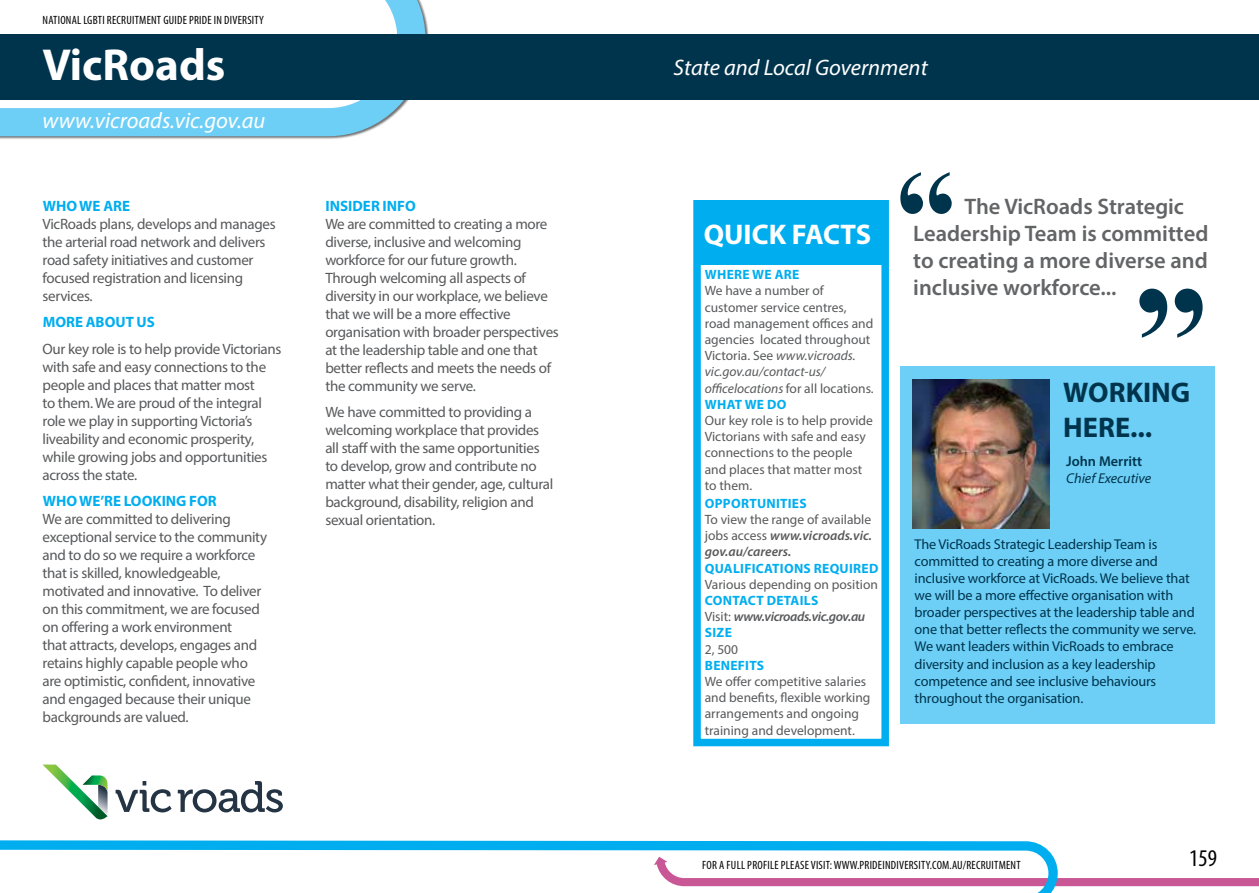
<style>
.page{position:relative;width:1259px;height:893px;background:#fff}
.page>*{position:absolute;margin:0;border:0;box-sizing:border-box;transform-origin:0 0}
.t1{font:700 45px "Myriad Pro";color:#fff}
.t2{font:700 28.5px/34.5px "Myriad Pro";color:#00344d}
.t3{font:700 28.5px "Myriad Pro";color:#fff}
.t4{font:condensed 24px "Myriad Pro";color:#000}
.t5{font:600 22.5px/27px "Myriad Pro";color:#636466}
.t6{font:italic 22.5px "Myriad Pro";color:#fff}
.t7{font:15px/18px "Myriad Pro";letter-spacing:-.02em;color:#58595b}
.t8{font:700 15px "Myriad Pro";color:#00aeef}
.t9{font:14.25px/17.1px "Myriad Pro";letter-spacing:-.01em;color:#00344d}
.t10{font:italic 14.25px "Myriad Pro";color:#00344d}
.t11{font:600 14.25px "Myriad Pro";color:#00344d}
.t12{font:13.5px/16.2px "Myriad Pro";color:#58595b}
.t13{font:700 13.5px "Myriad Pro";letter-spacing:.02em;color:#00aeef}
.t14{font:italic 600 13.5px/16.2px "Myriad Pro";letter-spacing:-.03em;color:#58595b}
.t15{font:condensed 12px "Myriad Pro";letter-spacing:.02em;color:#000}
.s1{font-style:italic}
.s2{font-weight:700;color:#00aeef}
.s3{font-weight:600;font-style:italic}
.s4{font-weight:700;font-style:normal;color:#00aeef}
.s5{font-weight:400;font-style:normal}
</style>
<div class="page">
<div style="left:0;top:0;width:429px;height:140px;background:#000;opacity:.55"></div>
<svg style="left:0;top:0;width:425px;height:136px"></svg>
<svg style="left:1057px;top:867px;width:202px;height:19px"></svg>
<div style="left:0;top:34px;width:1259px;height:65px;background:#00344d"></div>
<svg style="left:0;top:840px;width:1057px;height:53px"></svg>
<div style="left:900px;top:366px;width:315px;height:358px;background:#6dcff6"></div>
<div style="left:693px;top:200px;width:196px;height:546px;border:8px solid #00aeef"></div>
<div style="left:697px;top:200px;width:187px;height:64px;background:#00aeef"></div>
<img style="left:913px;top:379px;width:136px;height:149px">
<svg style="left:900px;top:172px;width:51px;height:42px"></svg>
<svg style="left:1139px;top:289px;width:63px;height:49px"></svg>
<svg style="left:116px;top:781px;width:55px;height:31px"></svg>
<svg style="left:178px;top:781px;width:105px;height:31px"></svg>
<svg style="left:43px;top:765px;width:65px;height:54px"></svg>
<p class="t15" style="left:43px;top:13px;width:223px">NATIONAL LGBTI RECRUITMENT GUIDE PRIDE IN DIVERSITY</p>
<h1 class="t1" style="left:43px;top:36px;width:184px">VicRoads</h1>
<h3 class="t6" style="left:43px;top:107px;width:224px">www.vicroads.vic.gov.au</h3>
<p class="t8" style="left:43px;top:196px;width:89px">WHO WE ARE</p>
<p class="t7" style="left:43px;top:215px;width:235px">VicRoads plans, develops and manages the arterial road network and delivers road safety initiatives and customer focused registration and licensing services.</p>
<p class="t8" style="left:43px;top:313px;width:114px">MORE ABOUT US</p>
<p class="t7" style="left:43px;top:340px;width:240px">Our key role is to help provide Victorians with safe and easy connections to the people and places that matter most<br>to them. We are proud of the integral role we play in supporting Victoria’s liveability and economic prosperity, while growing jobs and opportunities across the state.</p>
<p class="t8" style="left:43px;top:492px;width:176px">WHO WE’RE LOOKING FOR</p>
<p class="t7" style="left:43px;top:510px;width:226px">We are committed to delivering exceptional service to the community and to do so we require a workforce that is skilled, knowledgeable, motivated and innovative. To deliver on this commitment, we are focused on offering a work environment<br>that attracts, develops, engages and retains highly capable people who are optimistic, confident, innovative and engaged because their unique backgrounds are valued.</p>
<p class="t8" style="left:325px;top:196px;width:92px">INSIDER INFO</p>
<p class="t7" style="left:325px;top:215px;width:235px">We are committed to creating a more diverse, inclusive and welcoming workforce for our future growth.<br>Through welcoming all aspects of diversity in our workplace, we believe that we will be a more effective organisation with broader perspectives at the leadership table and one that better reflects and meets the needs of the community we serve.</p>
<p class="t7" style="left:325px;top:403px;width:229px">We have committed to providing a welcoming workplace that provides all staff with the same opportunities to develop, grow and contribute no matter what their gender, age, cultural background, disability, religion and sexual orientation.</p>
<h3 class="t6" style="left:673px;top:54px;width:256px">State and Local Government</h3>
<h2 class="t3" style="left:703px;top:216px;width:169px">QUICK FACTS</h2>
<p class="t13" style="left:705px;top:266px;width:96px">WHERE WE ARE</p>
<p class="t12" style="left:705px;top:283px;width:170px">We have a number of customer service centres, road management offices and agencies located throughout<br>Victoria. See <span class="s1">www.vicroads. vic.gov.au/contact-us/ officelocations</span> for all locations.<br><span class="s2">WHAT WE DO</span></p>
<p class="t12" style="left:705px;top:412px;width:170px">Our key role is to help provide<br>Victorians with safe and easy connections to the people and places that matter most to them.</p>
<p class="t13" style="left:705px;top:494px;width:103px">OPPORTUNITIES</p>
<p class="t12" style="left:705px;top:511px;width:169px;text-align:justify">To view the range of available jobs access <span class="s3">www.vicroads.vic. gov.au/careers.</span></p>
<p class="t13" style="left:705px;top:559px;width:175px">QUALIFICATIONS REQUIRED</p>
<p class="t12" style="left:705px;top:576px;width:175px">Various depending on position</p>
<p class="t14" style="left:705px;top:592px;width:162px"><span class="s4">CONTACT DETAILS<br></span><span class="s5">Visit:</span> www.vicroads.vic.gov.au<br><span class="s4">SIZE</span></p>
<p class="t12" style="left:705px;top:641px;width:35px">2, 500</p>
<p class="t13" style="left:705px;top:656px;width:61px">BENEFITS</p>
<p class="t12" style="left:705px;top:673px;width:167px">We offer competitive salaries and benefits, flexible working arrangements and ongoing training and development.</p>
<h3 class="t5" style="left:913px;top:193px;width:297px;text-indent:51px">The VicRoads Strategic<br>Leadership Team is committed to creating a more diverse and inclusive workforce...</h3>
<h2 class="t2" style="left:1063px;top:375px;width:129px">WORKING<br>HERE...</h2>
<p class="t11" style="left:1066px;top:452px;width:77px">John Merritt</p>
<p class="t10" style="left:1066px;top:469px;width:87px">Chief Executive</p>
<p class="t9" style="left:914px;top:535px;width:283px">The VicRoads Strategic Leadership Team is committed to creating a more diverse and inclusive workforce at VicRoads. We believe that we will be a more effective organisation with broader perspectives at the leadership table and one that better reflects the community we serve.<br>We want leaders within VicRoads to embrace diversity and inclusion as a key leadership competence and see inclusive behaviours throughout the organisation.</p>
<p class="t15" style="left:702px;top:858px;width:320px">FOR A FULL PROFILE PLEASE VISIT: WWW.PRIDEINDIVERSITY.COM.AU/RECRUITMENT</p>
<h3 class="t4" style="left:1189px;top:844px;width:29px">159</h3>
</div>
